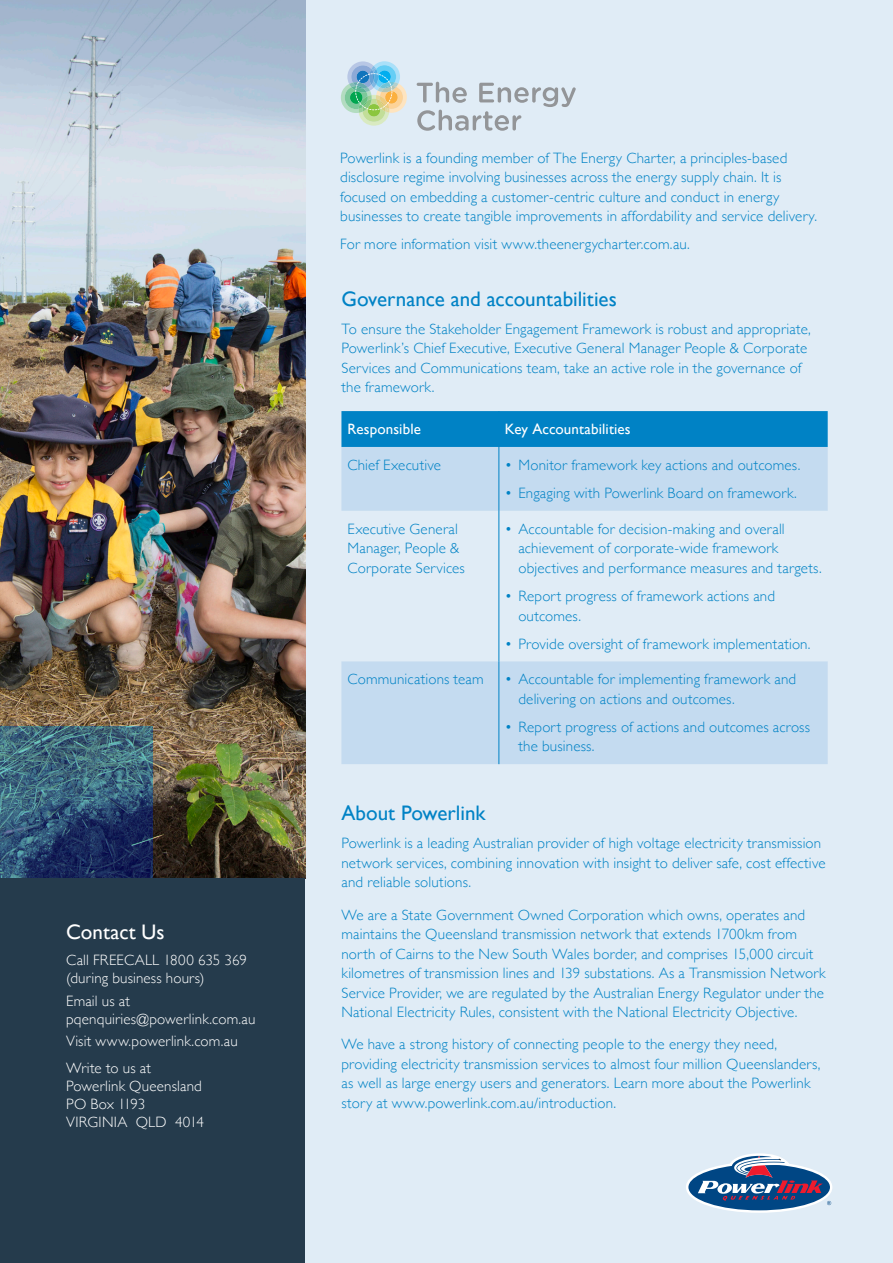
<style>
.page{position:relative;width:893px;height:1263px;background:#fff}
.page>*{position:absolute;margin:0;border:0;box-sizing:border-box;transform-origin:0 0}
.sub_head_with_highli{font:21px "Gill Sans";color:#0082c5}
.sub_head_with_highli-2{font:21px "Gill Sans";color:#fff}
.intro_text{font:300 15px/19.5px "Gill Sans";letter-spacing:.01em;color:#0082c5}
.body_text{font:300 15px/19.5px "Gill Sans";letter-spacing:.01em;color:#0082c5}
.body_text-2{font:300 15px/18px "Gill Sans";letter-spacing:.01em;color:#fff}
.intro_text-2{font:15px "Gill Sans";letter-spacing:.01em;color:#fff}
.body_text-3{font:300 15px "Gill Sans";letter-spacing:-.015em;color:#fff}
</style>
<div class="page">
<div style="left:303px;top:0;width:590px;height:1263px;background:#e0ecf6"></div>
<div style="left:341px;top:411px;width:487px;height:36px;background:#0082c5"></div>
<div style="left:341px;top:447px;width:487px;height:317px;background:#c4dbf0"></div>
<svg style="left:341px;top:511px;width:487px;height:150px"></svg>
<hr style="left:499px;top:411px;width:1px;height:36px;background:#0082c5">
<hr style="left:499px;top:447px;width:1px;height:64px;background:#0082c5">
<hr style="left:499px;top:511px;width:1px;height:150px;background:#0082c5">
<hr style="left:499px;top:661px;width:1px;height:103px;background:#0082c5">
<svg style="left:686px;top:1153px;width:146px;height:60px"></svg>
<img style="left:0;top:0;width:305px;height:879px">
<svg style="left:0;top:727px;width:153px;height:152px;background:#325473"></svg>
<div style="left:0;top:879px;width:305px;height:384px;background:#253b4c"></div>
<svg style="left:417px;top:82px;width:159px;height:49px"></svg>
<svg style="left:341px;top:61px;width:66px;height:65px"></svg>
<p class="sub_head_with_highli-2" style="left:66px;top:919px;width:100px">Contact Us</p>
<p class="body_text-2" style="left:66px;top:951px;width:182px">Call FREECALL 1800 635 369 (during business hours)</p>
<p class="body_text-2" style="left:66px;top:991px;width:191px">Email us at pqenquiries@powerlink.com.au</p>
<p class="body_text-2" style="left:66px;top:1031px;width:173px">Visit www.powerlink.com.au</p>
<p class="body_text-2" style="left:66px;top:1058px;width:86px">Write to us at</p>
<p class="body_text-2" style="left:66px;top:1076px;width:137px">Powerlink Queensland</p>
<p class="body_text-3" style="left:66px;top:1092px;width:81px">PO Box 1193</p>
<p class="body_text-2" style="left:66px;top:1112px;width:139px">VIRGINIA QLD 4014</p>
<p class="body_text" style="left:340px;top:147px;width:478px">Powerlink is a founding member of The Energy Charter, a principles-based disclosure regime involving businesses across the energy supply chain. It is focused on embedding a customer-centric culture and conduct in energy businesses to create tangible improvements in affordability and service delivery.</p>
<p class="body_text" style="left:340px;top:234px;width:351px">For more information visit www.theenergycharter.com.au.</p>
<p class="sub_head_with_highli" style="left:341px;top:286px;width:277px">Governance and accountabilities</p>
<p class="intro_text" style="left:341px;top:318px;width:471px">To ensure the Stakeholder Engagement Framework is robust and appropriate, Powerlink’s Chief Executive, Executive General Manager People &amp; Corporate Services and Communications team, take an active role in the governance of the framework.</p>
<p class="intro_text-2" style="left:347px;top:420px;width:75px">Responsible</p>
<p class="intro_text-2" style="left:505px;top:420px;width:127px">Key Accountabilities</p>
<p class="intro_text" style="left:347px;top:455px;width:95px">Chief Executive</p>
<p class="intro_text" style="left:505px;top:455px;width:297px">• Monitor framework key actions and outcomes.</p>
<p class="intro_text" style="left:505px;top:483px;width:293px">• Engaging with Powerlink Board on framework.</p>
<p class="intro_text" style="left:347px;top:519px;width:119px">Executive General<br>Manager, People &amp;<br>Corporate Services</p>
<p class="intro_text" style="left:518px;top:519px;width:305px;text-indent:-14px">• Accountable for decision-making and overall achievement of corporate-wide framework objectives and performance measures and targets.</p>
<p class="intro_text" style="left:518px;top:586px;width:258px;text-indent:-14px">• Report progress of framework actions and outcomes.</p>
<p class="intro_text" style="left:505px;top:633px;width:307px">• Provide oversight of framework implementation.</p>
<p class="intro_text" style="left:347px;top:669px;width:138px">Communications team</p>
<p class="intro_text" style="left:518px;top:669px;width:279px;text-indent:-14px">• Accountable for implementing framework and delivering on actions and outcomes.</p>
<p class="intro_text" style="left:518px;top:716px;width:293px;text-indent:-14px">• Report progress of actions and outcomes across the business.</p>
<p class="sub_head_with_highli" style="left:341px;top:801px;width:146px">About Powerlink</p>
<p class="intro_text" style="left:341px;top:833px;width:486px">Powerlink is a leading Australian provider of high voltage electricity transmission network services, combining innovation with insight to deliver safe, cost effective and reliable solutions.</p>
<p class="intro_text" style="left:341px;top:904px;width:485px">We are a State Government Owned Corporation which owns, operates and maintains the Queensland transmission network that extends 1700km from north of Cairns to the New South Wales border, and comprises 15,000 circuit kilometres of transmission lines and 139 substations. As a Transmission Network Service Provider, we are regulated by the Australian Energy Regulator under the National Electricity Rules, consistent with the National Electricity Objective.</p>
<p class="intro_text" style="left:341px;top:1034px;width:481px">We have a strong history of connecting people to the energy they need, providing electricity transmission services to almost four million Queenslanders, as well as large energy users and generators. Learn more about the Powerlink story at www.powerlink.com.au/introduction.</p>
</div>
